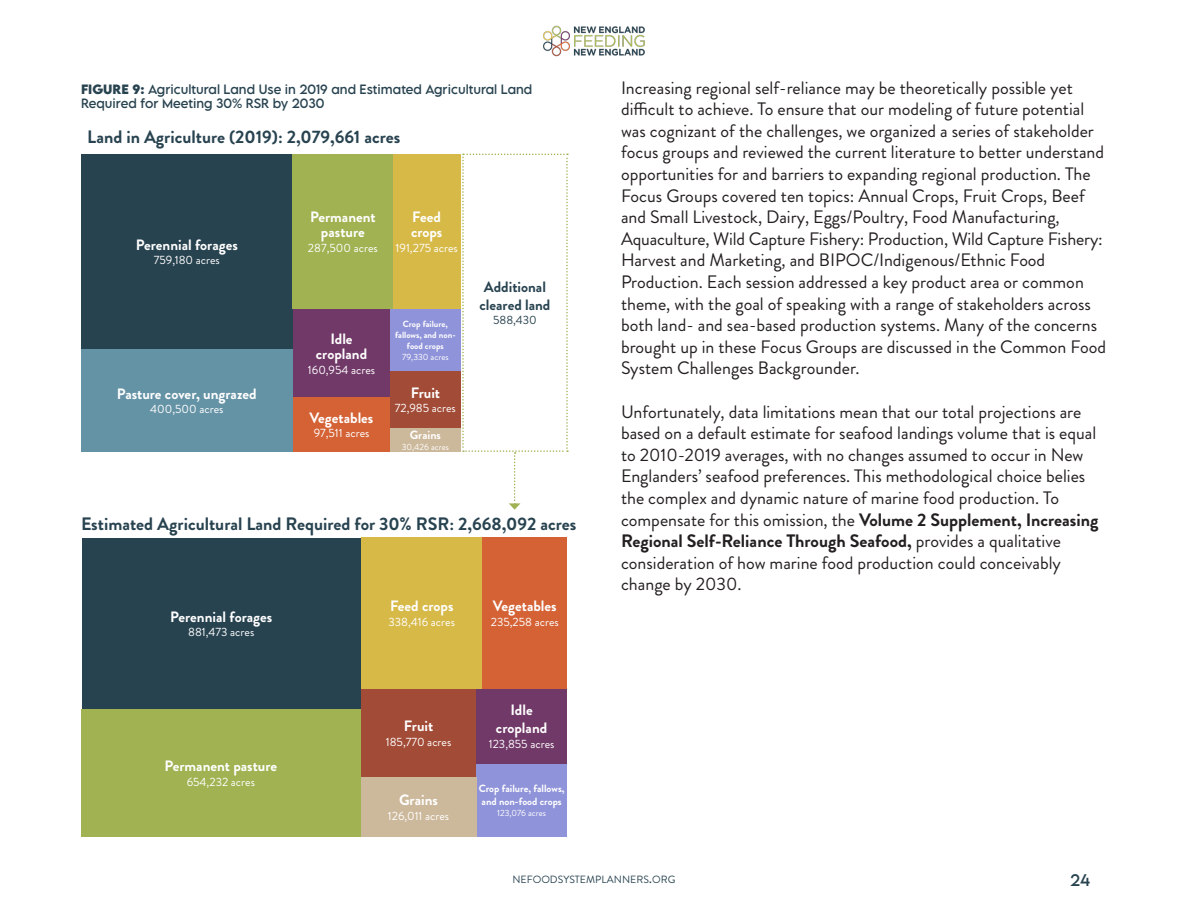
<style>
.page{position:relative;width:1188px;height:918px;background:#fff}
.page>*{position:absolute;margin:0;border:0;box-sizing:border-box;transform-origin:0 0}
.t1{font:18px/21.6px "Brandon Grotesque";color:#231f20}
.t2{font:700 18px "Brandon Grotesque";color:#284350}
.t3{font:700 15px/15px "Brandon Grotesque";color:#fff;text-align:center}
.t4{font:700 15px/18px "Brandon Grotesque";color:#284350}
.t5{font:15px "LEMONMILK Pro";color:#284350}
.t6{font:12px "Brandon Grotesque";color:#fff}
.t7{font:12px/14.4px "LEMONMILK Pro";color:#284350}
.t8{font:12px "Brandon Grotesque";color:#284350}
.t9{font:700 12px "Brandon Grotesque";color:#fff}
.t10{font:700 10.5px/12.6px "Brandon Grotesque";color:#fff}
.t11{font:10.5px "Brandon Grotesque";color:#284350}
.t12{font:700 9px/10.8px "Brandon Grotesque";color:#fff;text-align:center}
.t13{font:9px "Brandon Grotesque";color:#fff}
.s1{font-family:"LEMONMILK";font-weight:700}
.s2{font-weight:400}
.s3{font-weight:700}
.s4{font-size:15px}
</style>
<div class="page">
<img style="left:543px;top:26px;width:102px;height:31px">
<svg style="left:462px;top:154px;width:106px;height:356px"></svg>
<div style="left:82px;top:538px;width:279px;height:171px;background:#284350"></div>
<div style="left:81px;top:709px;width:280px;height:128px;background:#a0b251"></div>
<div style="left:361px;top:538px;width:122px;height:151px;background:#d7b948"></div>
<div style="left:483px;top:538px;width:84px;height:151px;background:#d46235"></div>
<div style="left:361px;top:689px;width:115px;height:88px;background:#a24b36"></div>
<div style="left:476px;top:763px;width:91px;height:74px;background:#8f93d9"></div>
<div style="left:361px;top:777px;width:115px;height:60px;background:#ccb89b"></div>
<div style="left:476px;top:689px;width:91px;height:74px;background:#713968"></div>
<div style="left:81px;top:154px;width:212px;height:196px;background:#284350"></div>
<div style="left:293px;top:154px;width:100px;height:155px;background:#a0b251"></div>
<div style="left:393px;top:154px;width:67px;height:155px;background:#d7b948"></div>
<div style="left:293px;top:309px;width:97px;height:89px;background:#713968"></div>
<div style="left:293px;top:398px;width:97px;height:54px;background:#d46235"></div>
<div style="left:390px;top:309px;width:70px;height:62px;background:#8f93d9"></div>
<div style="left:390px;top:371px;width:70px;height:58px;background:#a24b36"></div>
<div style="left:390px;top:429px;width:70px;height:23px;background:#ccb89b"></div>
<div style="left:81px;top:350px;width:212px;height:102px;background:#6593a6"></div>
<p class="t7" style="left:81px;top:82px;width:453px"><span class="s1">FIGURE 9:</span> Agricultural Land Use in 2019 and Estimated Agricultural Land<br>Required for Meeting 30% RSR by 2030</p>
<p class="t2" style="left:87px;top:125px;width:315px">Land in Agriculture (2019): 2,079,661 acres</p>
<p class="t3" style="left:136px;top:238px;width:104px">Perennial forages</p>
<p class="t6" style="left:154px;top:252px;width:68px">759,180 acres</p>
<p class="t3" style="left:117px;top:386px;width:141px">Pasture cover, ungrazed</p>
<p class="t6" style="left:150px;top:401px;width:75px">400,500 acres</p>
<p class="t3" style="left:310px;top:210px;width:67px">Permanent pasture</p>
<p class="t6" style="left:308px;top:239px;width:71px">287,500 acres</p>
<p class="t3" style="left:411px;top:210px;width:33px;text-align:left">Feed crops</p>
<p class="t6" style="left:396px;top:239px;width:64px">191,275 acres</p>
<p class="t3" style="left:316px;top:332px;width:53px">Idle cropland</p>
<p class="t6" style="left:308px;top:361px;width:69px">160,954 acres</p>
<p class="t3" style="left:310px;top:410px;width:65px">Vegetables</p>
<p class="t6" style="left:314px;top:425px;width:57px">97,511 acres</p>
<p class="t12" style="left:395px;top:319px;width:62px">Crop failure, fallows, and non&shy;food crops<br><span class="s2">79,330 acres</span></p>
<p class="t3" style="left:411px;top:385px;width:31px">Fruit</p>
<p class="t6" style="left:395px;top:400px;width:62px">72,985 acres</p>
<p class="t9" style="left:410px;top:427px;width:33px">Grains</p>
<p class="t13" style="left:402px;top:441px;width:49px">30,426 acres</p>
<p class="t4" style="left:480px;top:278px;width:72px">Additional cleared land</p>
<p class="t8" style="left:493px;top:312px;width:45px">588,430</p>
<p class="t2" style="left:81px;top:511px;width:497px">Estimated Agricultural Land Required for 30% RSR: 2,668,092 acres</p>
<p class="t3" style="left:170px;top:609px;width:104px">Perennial forages</p>
<p class="t6" style="left:188px;top:624px;width:68px">881,473 acres</p>
<p class="t3" style="left:164px;top:759px;width:114px">Permanent pasture</p>
<p class="t6" style="left:187px;top:773px;width:70px">654,232 acres</p>
<p class="t3" style="left:390px;top:599px;width:65px">Feed crops</p>
<p class="t6" style="left:389px;top:613px;width:68px">338,416 acres</p>
<p class="t3" style="left:493px;top:599px;width:65px">Vegetables</p>
<p class="t6" style="left:491px;top:613px;width:70px">235,258 acres</p>
<p class="t3" style="left:404px;top:719px;width:31px">Fruit</p>
<p class="t6" style="left:386px;top:733px;width:67px">185,770 acres</p>
<p class="t3" style="left:399px;top:793px;width:40px">Grains</p>
<p class="t6" style="left:388px;top:807px;width:63px">126,011 acres</p>
<p class="t3" style="left:496px;top:701px;width:53px;line-height:18px">Idle cropland</p>
<p class="t6" style="left:489px;top:735px;width:67px">123,855 acres</p>
<p class="t10" style="left:479px;top:782px;width:87px">Crop failure, fallows, and non-food crops</p>
<p class="t13" style="left:497px;top:806px;width:51px">123,076 acres</p>
<p class="t1" style="left:621px;top:77px;width:487px">Increasing regional self-reliance may be theoretically possible yet difficult to achieve. To ensure that our modeling of future potential was cognizant of the challenges, we organized a series of stakeholder focus groups and reviewed the current literature to better understand opportunities for and barriers to expanding regional production. The Focus Groups covered ten topics: Annual Crops, Fruit Crops, Beef and Small Livestock, Dairy, Eggs/Poultry, Food Manufacturing, Aquaculture, Wild Capture Fishery: Production, Wild Capture Fishery:<br>Harvest and Marketing, and BIPOC/Indigenous/Ethnic Food Production. Each session addressed a key product area or common theme, with the goal of speaking with a range of stakeholders across both land- and sea-based production systems. Many of the concerns brought up in these Focus Groups are discussed in the Common Food System Challenges Backgrounder.</p>
<p class="t1" style="left:621px;top:401px;width:479px">Unfortunately, data limitations mean that our total projections are based on a default estimate for seafood landings volume that is equal to 2010-2019 averages, with no changes assumed to occur in New Englanders’ seafood preferences. This methodological choice belies the complex and dynamic nature of marine food production. To compensate for this omission, the <span class="s3">Volume 2 Supplement, Increasing Regional Self-Reliance Through Seafood,</span> provides a qualitative consideration of how marine food production could conceivably change by 2030.</p>
<p class="t11" style="left:512px;top:872px;width:165px">NEFOODSYSTEMPLANNERS<span class="s4">.</span>ORG</p>
<p class="t5" style="left:1070px;top:870px;width:21px">24</p>
</div>
